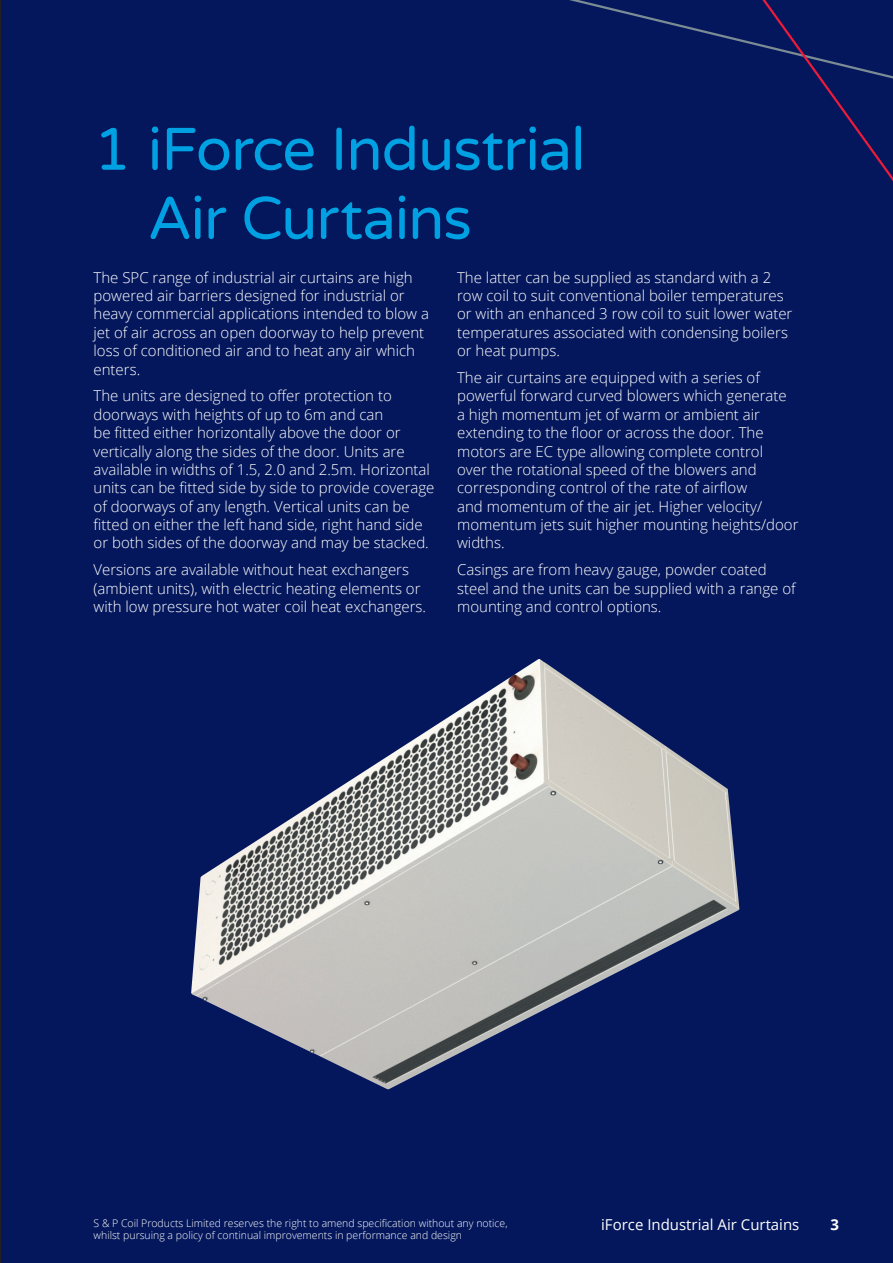
<style>
.page{position:relative;width:893px;height:1263px;background:#04175c}
.page>*{position:absolute;margin:0;border:0;box-sizing:border-box;transform-origin:0 0}
.t1{font:60px/69px "Varela Round";letter-spacing:-.025em;color:#00a1e3}
.t2{font:300 15px/18.5px "Open Sans";color:#fff}
.t3{font:15px "Open Sans";color:#fff}
.t4{font:700 15px "Open Sans";color:#fff}
.t5{font:300 10.5px "Open Sans";color:#fff}
</style>
<div class="page">
<div style="left:354px;top:0;width:338px;height:149px;background:#04175c"></div>
<div style="left:692px;top:0;width:201px;height:457px;background:#04175c"></div>
<img style="left:191px;top:659px;width:549px;height:430px">
<h1 class="t1" style="left:148px;top:113px;width:440px;text-indent:-54px">1 iForce Industrial<br>Air Curtains</h1>
<p class="t2" style="left:94px;top:268px;width:337px">The SPC range of industrial air curtains are high powered air barriers designed for industrial or heavy commercial applications intended to blow a jet of air across an open doorway to help prevent loss of conditioned air and to heat any air which enters.</p>
<p class="t2" style="left:94px;top:386px;width:342px">The units are designed to offer protection to doorways with heights of up to 6m and can<br>be fitted either horizontally above the door or vertically along the sides of the door. Units are available in widths of 1.5, 2.0 and 2.5m. Horizontal units can be fitted side by side to provide coverage of doorways of any length. Vertical units can be fitted on either the left hand side, right hand side or both sides of the doorway and may be stacked.</p>
<p class="t2" style="left:94px;top:560px;width:334px">Versions are available without heat exchangers (ambient units), with electric heating elements or with low pressure hot water coil heat exchangers.</p>
<p class="t2" style="left:457px;top:268px;width:337px">The latter can be supplied as standard with a 2 row coil to suit conventional boiler temperatures or with an enhanced 3 row coil to suit lower water temperatures associated with condensing boilers or heat pumps.</p>
<p class="t2" style="left:457px;top:368px;width:343px">The air curtains are equipped with a series of powerful forward curved blowers which generate a high momentum jet of warm or ambient air extending to the floor or across the door. The motors are EC type allowing complete control<br>over the rotational speed of the blowers and corresponding control of the rate of airflow<br>and momentum of the air jet. Higher velocity/ momentum jets suit higher mounting heights/door widths.</p>
<p class="t2" style="left:457px;top:560px;width:340px">Casings are from heavy gauge, powder coated steel and the units can be supplied with a range of mounting and control options.</p>
<p class="t5" style="left:94px;top:1215px;width:416px">S &amp; P Coil Products Limited reserves the right to amend specification without any notice,</p>
<p class="t3" style="left:601px;top:1214px;width:200px">iForce Industrial Air Curtains</p>
<p class="t4" style="left:830px;top:1214px;width:10px">3</p>
<p class="t5" style="left:94px;top:1228px;width:370px">whilst pursuing a policy of continual improvements in performance and design</p>
</div>
